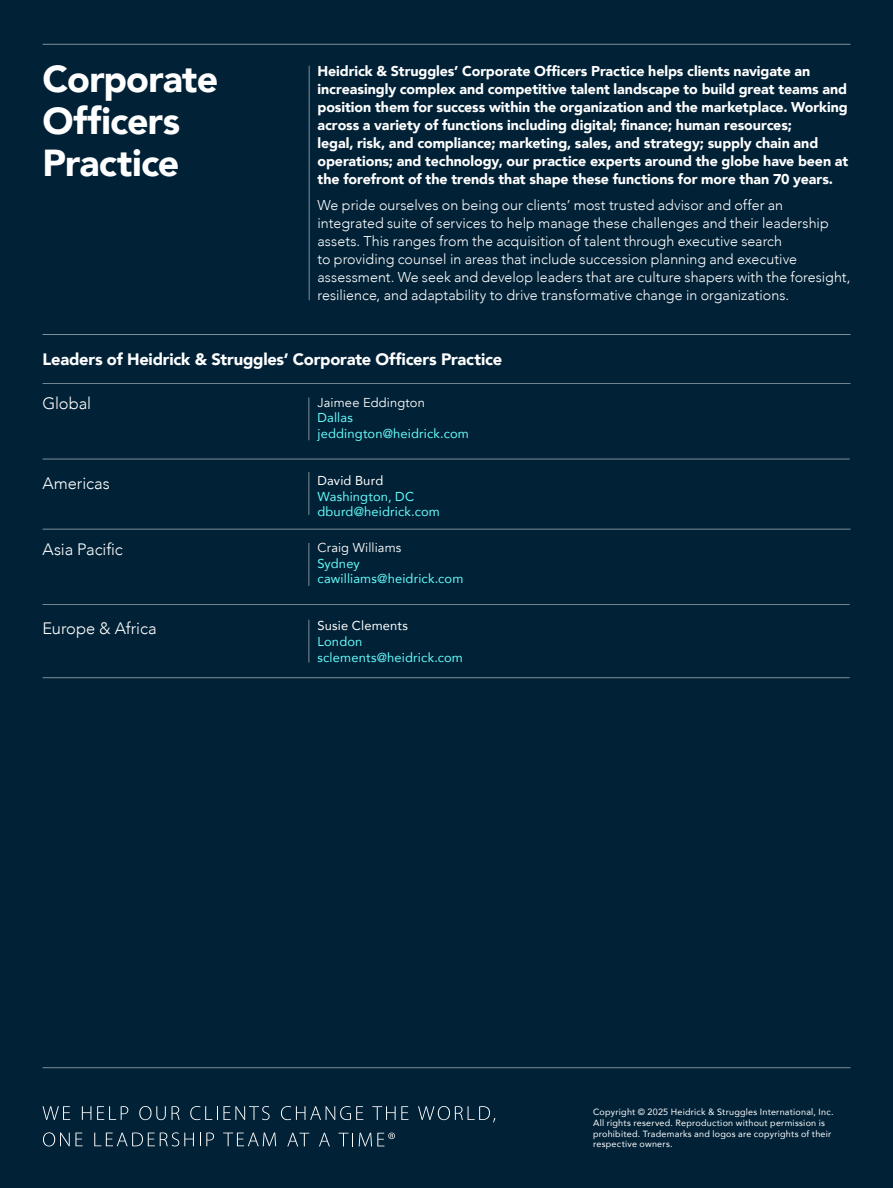
<style>
.page{position:relative;width:893px;height:1188px;background:#002136}
.page>*{position:absolute;margin:0;border:0;box-sizing:border-box;transform-origin:0 0}
.t1{font:900 37.5px/42px "Avenir";letter-spacing:-.02em;color:#fff}
.t2{font:900 16.5px "Avenir";letter-spacing:-.015em;color:#fff}
.t3{font:300 16.5px "Avenir";letter-spacing:-.005em;color:#fff}
.t4{font:900 14.25px/18px "Avenir";letter-spacing:-.005em;color:#fff}
.t5{font:300 14.25px/18px "Avenir";color:#fff}
.t6{font:12.9px/15.6px "Avenir";letter-spacing:.015em;color:#66fcfc}
.t7{font:12.9px "Avenir";letter-spacing:.01em;color:#fff}
.t8{font:12.9px "Avenir";letter-spacing:.015em;color:#fff}
.t9{font:9px/10.8px "Avenir";letter-spacing:.025em;color:#fff}
</style>
<div class="page">
<svg style="left:43px;top:1106px;width:27px;height:14px"></svg>
<svg style="left:82px;top:1106px;width:9px;height:14px"></svg>
<svg style="left:97px;top:1106px;width:31px;height:14px"></svg>
<svg style="left:139px;top:1106px;width:27px;height:14px"></svg>
<svg style="left:172px;top:1106px;width:8px;height:14px"></svg>
<svg style="left:190px;top:1106px;width:80px;height:14px"></svg>
<svg style="left:281px;top:1106px;width:82px;height:14px"></svg>
<svg style="left:372px;top:1106px;width:36px;height:14px"></svg>
<svg style="left:418px;top:1106px;width:77px;height:16px"></svg>
<svg style="left:43px;top:1132px;width:40px;height:14px"></svg>
<svg style="left:94px;top:1132px;width:100px;height:14px"></svg>
<svg style="left:200px;top:1132px;width:14px;height:14px"></svg>
<svg style="left:223px;top:1133px;width:53px;height:13px"></svg>
<svg style="left:287px;top:1133px;width:22px;height:13px"></svg>
<svg style="left:319px;top:1133px;width:11px;height:13px"></svg>
<svg style="left:338px;top:1133px;width:15px;height:13px"></svg>
<svg style="left:359px;top:1133px;width:36px;height:13px"></svg>
<hr style="left:43px;top:1067px;width:807px;height:1px;background:#fff">
<hr style="left:309px;top:66px;width:1px;height:234px;background:#fff">
<hr style="left:43px;top:44px;width:807px;height:1px;background:#fff">
<hr style="left:309px;top:472px;width:1px;height:43px;background:#fff">
<hr style="left:309px;top:620px;width:1px;height:43px;background:#fff">
<hr style="left:43px;top:459px;width:807px;height:1px;background:#fff">
<hr style="left:43px;top:604px;width:807px;height:1px;background:#fff">
<hr style="left:43px;top:677px;width:807px;height:1px;background:#fff">
<hr style="left:43px;top:334px;width:807px;height:1px;background:#fff">
<hr style="left:309px;top:397px;width:1px;height:43px;background:#fff">
<hr style="left:309px;top:543px;width:1px;height:43px;background:#fff">
<hr style="left:43px;top:383px;width:807px;height:1px;background:#fff">
<hr style="left:43px;top:529px;width:807px;height:1px;background:#fff">
<h1 class="t1" style="left:43px;top:57px;width:177px">Corporate<br>Officers<br>Practice</h1>
<p class="t4" style="left:317px;top:61px;width:532px">Heidrick &amp; Struggles’ Corporate Officers Practice helps clients navigate an increasingly complex and competitive talent landscape to build great teams and position them for success within the organization and the marketplace. Working across a variety of functions including digital; finance; human resources;<br>legal, risk, and compliance; marketing, sales, and strategy; supply chain and operations; and technology, our practice experts around the globe have been at the forefront of the trends that shape these functions for more than 70 years.</p>
<p class="t5" style="left:317px;top:196px;width:534px">We pride ourselves on being our clients’ most trusted advisor and offer an integrated suite of services to help manage these challenges and their leadership assets. This ranges from the acquisition of talent through executive search<br>to providing counsel in areas that include succession planning and executive assessment. We seek and develop leaders that are culture shapers with the foresight, resilience, and adaptability to drive transformative change in organizations.</p>
<p class="t2" style="left:43px;top:345px;width:461px">Leaders of Heidrick &amp; Struggles’ Corporate Officers Practice</p>
<p class="t3" style="left:43px;top:394px;width:50px">Global</p>
<p class="t7" style="left:317px;top:394px;width:109px">Jaimee Eddington</p>
<p class="t6" style="left:317px;top:410px;width:153px">Dallas jeddington@heidrick.com</p>
<p class="t3" style="left:43px;top:473px;width:69px">Americas</p>
<p class="t8" style="left:317px;top:470px;width:67px">David Burd</p>
<p class="t6" style="left:317px;top:488px;width:124px">Washington, DC dburd@heidrick.com</p>
<p class="t3" style="left:43px;top:539px;width:82px">Asia Pacific</p>
<p class="t7" style="left:317px;top:540px;width:85px">Craig Williams</p>
<p class="t6" style="left:317px;top:555px;width:147px">Sydney cawilliams@heidrick.com</p>
<p class="t3" style="left:43px;top:619px;width:116px">Europe &amp; Africa</p>
<p class="t8" style="left:317px;top:616px;width:92px">Susie Clements</p>
<p class="t6" style="left:317px;top:633px;width:147px">London sclements@heidrick.com</p>
<p class="t9" style="left:593px;top:1106px;width:242px">Copyright © 2025 Heidrick &amp; Struggles International, Inc.<br>All rights reserved. Reproduction without permission is prohibited. Trademarks and logos are copyrights of their respective owners.</p>
</div>
